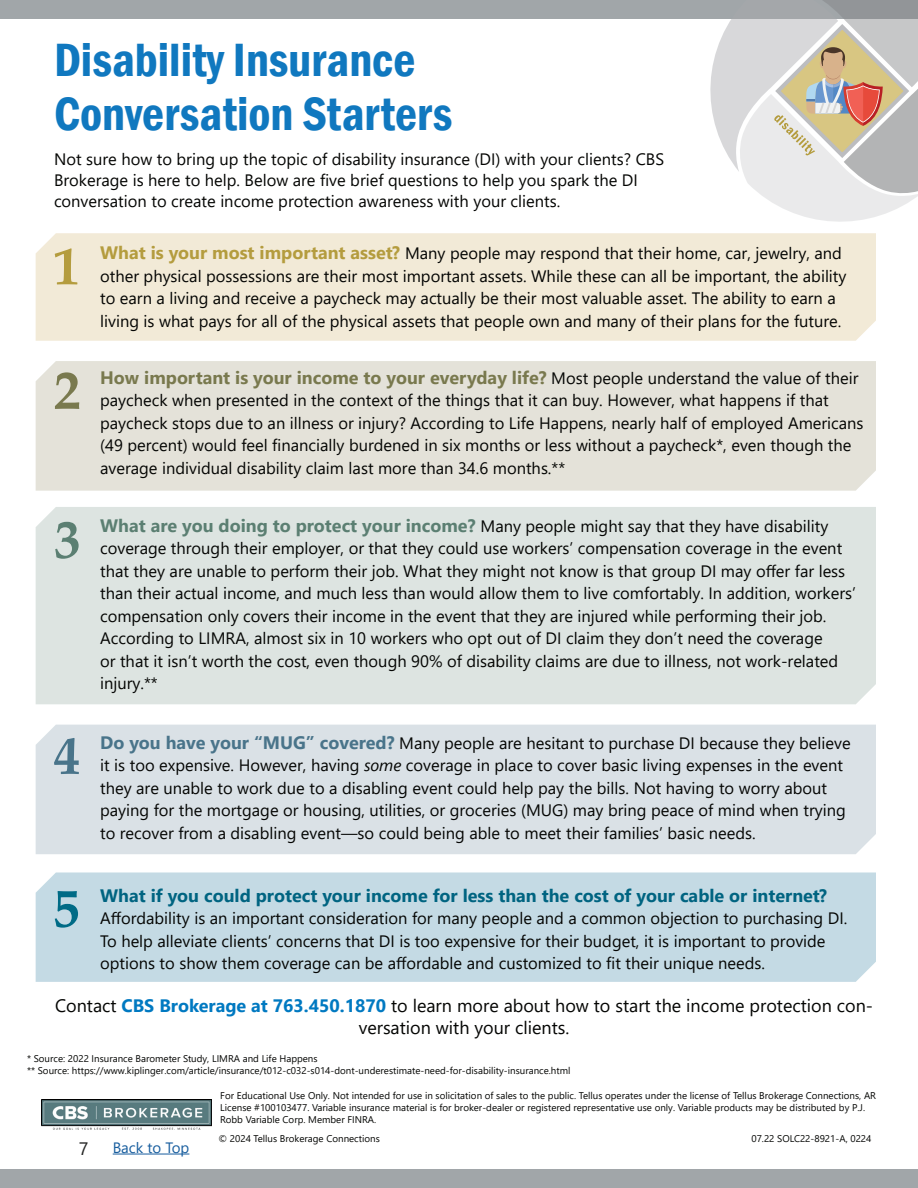
<style>
.page{position:relative;width:918px;height:1188px;background:#fff}
.page>*{position:absolute;margin:0;border:0;box-sizing:border-box;transform-origin:0 0}
.t1{font:700 52.5px "Book Antiqua";color:#006b86}
.t2{font:700 52.5px "Book Antiqua";color:#b49c3e}
.t3{font:700 52.5px "Book Antiqua";color:#79794e}
.t4{font:700 52.5px "Book Antiqua";color:#5b7f72}
.t5{font:700 52.5px "Book Antiqua";color:#49748a}
.t6{font:600 condensed 48px "Franklin Gothic";color:#1078bf}
.t7{font:18px/21.6px "Segoe UI";color:#040503;text-align:center}
.t8{font:700 18px "Segoe UI";color:#79794e}
.t9{font:700 18px "Segoe UI";color:#006481}
.t10{font:18px "Segoe UI";color:#242524}
.t11{font:16.5px/22.5px "Segoe UI";color:#040503}
.t12{font:15px "Segoe UI";color:#175d9e}
.t13{font:9.75px/11.7px "Segoe UI";color:#040503}
.s1{font-weight:700;font-size:18px;color:#b49c3e}
.s2{font-weight:400;font-size:16.5px;color:#040503}
.s3{font-weight:700;font-size:18px;color:#5b7f72}
.s4{font-weight:700;font-size:18px;color:#49748a}
.s5{font-style:italic}
.s6{font-weight:700;color:#0079c1}
</style>
<div class="page">
<div style="left:0;top:0;width:918px;height:18px;background:#a1a6a9"></div>
<hr style="left:113px;top:1154px;width:76px;height:1px;background:#175d9e">
<div style="left:0;top:1170px;width:918px;height:18px;background:#a1a6a9"></div>
<svg style="left:710px;top:0;width:208px;height:222px"></svg>
<img style="left:42px;top:1099px;width:169px;height:30px">
<div style="left:36px;top:233px;width:840px;height:108px;background:#f2ead7"></div>
<div style="left:36px;top:361px;width:840px;height:130px;background:#e4e2d9"></div>
<div style="left:36px;top:507px;width:840px;height:197px;background:#dde4e1"></div>
<div style="left:36px;top:872px;width:840px;height:110px;background:#c4dae4"></div>
<div style="left:36px;top:725px;width:840px;height:129px;background:#dae1e6"></div>
<p class="t6" style="left:54px;top:28px;width:363px">Disability Insurance</p>
<p class="t6" style="left:54px;top:82px;width:400px">Conversation Starters</p>
<p class="t11" style="left:54px;top:148px;width:612px;line-height:21px">Not sure how to bring up the topic of disability insurance (DI) with your clients? CBS<br>Brokerage is here to help. Below are five brief questions to help you spark the DI conversation to create income protection awareness with your clients.</p>
<p class="t2" style="left:54px;top:231px;width:28px">1</p>
<p class="t11" style="left:100px;top:241px;width:748px"><span class="s1">What is your most important asset?</span> Many people may respond that their home, car, jewelry, and other physical possessions are their most important assets. While these can all be important, the ability to earn a living and receive a paycheck may actually be their most valuable asset. The ability to earn a living is what pays for all of the physical assets that people own and many of their plans for the future.</p>
<p class="t3" style="left:54px;top:355px;width:28px">2</p>
<p class="t8" style="left:100px;top:360px;width:760px">How important is your income to your everyday life? <span class="s2">Most people understand the value of their</span></p>
<p class="t11" style="left:100px;top:388px;width:765px">paycheck when presented in the context of the things that it can buy. However, what happens if that paycheck stops due to an illness or injury? According to Life Happens, nearly half of employed Americans (49 percent) would feel financially burdened in six months or less without a paycheck*, even though the average individual disability claim last more than 34.6 months.**</p>
<p class="t4" style="left:54px;top:504px;width:28px">3</p>
<p class="t11" style="left:100px;top:513px;width:757px"><span class="s3">What are you doing to protect your income?</span> Many people might say that they have disability coverage through their employer, or that they could use workers’ compensation coverage in the event that they are unable to perform their job. What they might not know is that group DI may offer far less than their actual income, and much less than would allow them to live comfortably. In addition, workers’ compensation only covers their income in the event that they are injured while performing their job.<br>According to LIMRA, almost six in 10 workers who opt out of DI claim they don’t need the coverage<br>or that it isn’t worth the cost, even though 90% of disability claims are due to illness, not work-related injury.**</p>
<p class="t5" style="left:54px;top:720px;width:28px">4</p>
<p class="t11" style="left:100px;top:730px;width:752px"><span class="s4">Do you have your “MUG” covered?</span> Many people are hesitant to purchase DI because they believe it is too expensive. However, having <span class="s5">some</span> coverage in place to cover basic living expenses in the event they are unable to work due to a disabling event could help pay the bills. Not having to worry about paying for the mortgage or housing, utilities, or groceries (MUG) may bring peace of mind when trying to recover from a disabling event—so could being able to meet their families’ basic needs.</p>
<p class="t1" style="left:54px;top:873px;width:28px">5</p>
<p class="t9" style="left:100px;top:879px;width:729px">What if you could protect your income for less than the cost of your cable or internet?</p>
<p class="t11" style="left:100px;top:906px;width:749px">Affordability is an important consideration for many people and a common objection to purchasing DI.<br>To help alleviate clients’ concerns that DI is too expensive for their budget, it is important to provide options to show them coverage can be affordable and customized to fit their unique needs.</p>
<p class="t7" style="left:55px;top:994px;width:820px">Contact <span class="s6">CBS Brokerage at 763.450.1870</span> to learn more about how to start the income protection con&shy;versation with your clients.</p>
<p class="t13" style="left:27px;top:1052px;width:292px">* Source: 2022 Insurance Barometer Study, LIMRA and Life Happens</p>
<p class="t13" style="left:27px;top:1064px;width:545px">** Source: https://www.kiplinger.com/article/insurance/t012-c032-s014-dont-underestimate-need-for-disability-insurance.html</p>
<p class="t10" style="left:79px;top:1132px;width:11px">7</p>
<p class="t12" style="left:113px;top:1133px;width:78px">Back to Top</p>
<p class="t13" style="left:220px;top:1089px;width:657px">For Educational Use Only. Not intended for use in solicitation of sales to the public. Tellus operates under the license of Tellus Brokerage Connections, AR<br>License #100103477. Variable insurance material is for broker-dealer or registered representative use only. Variable products may be distributed by P.J.<br>Robb Variable Corp. Member FINRA.</p>
<p class="t13" style="left:219px;top:1132px;width:163px">© 2024 Tellus Brokerage Connections</p>
<p class="t13" style="left:751px;top:1132px;width:122px">07.22 SOLC22-8921-A, 0224</p>
</div>
